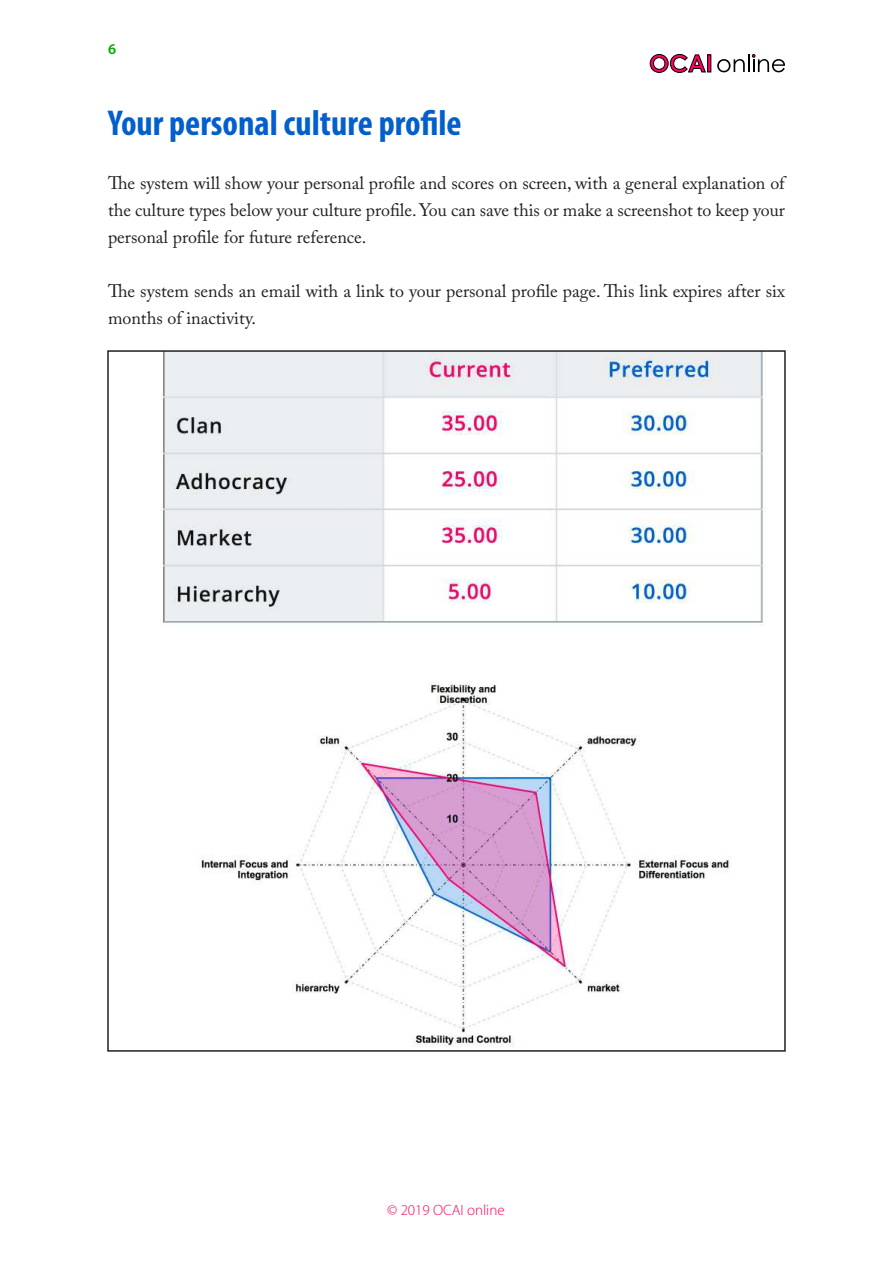
<style>
.page{position:relative;width:893px;height:1263px;background:#fff}
.page>*{position:absolute;margin:0;border:0;box-sizing:border-box;transform-origin:0 0}
.t1{font:700 condensed 36px "Myriad Pro";color:#035fcc}
.t2{font:18px/27px "Adobe Caslon Pro";color:#221f1f;text-align:justify}
.t3{font:300 15px "Myriad Pro";color:#ff0056}
.t4{font:600 15px "Myriad Pro";color:#00a800}
</style>
<div class="page">
<svg style="left:650px;top:54px;width:56px;height:19px"></svg>
<div style="left:707px;top:55px;width:4px;height:17px;border:1px solid #000"></div>
<svg style="left:717px;top:54px;width:68px;height:18px"></svg>
<img style="left:162px;top:353px;width:605px;height:694px">
<p class="t4" style="left:108px;top:40px;width:10px">6</p>
<h1 class="t1" style="left:108px;top:110px;width:355px">Your personal culture profile</h1>
<p class="t2" style="left:108px;top:171px;width:678px">The system will show your personal profile and scores on screen, with a general explanation of the culture types below your culture profile. You can save this or make a screenshot to keep your personal profile for future reference.</p>
<p class="t2" style="left:108px;top:279px;width:678px">The system sends an email with a link to your personal profile page. This link expires after six months of inactivity.</p>
<p class="t3" style="left:387px;top:1201px;width:119px">© 2019 OCAI online</p>
</div>
